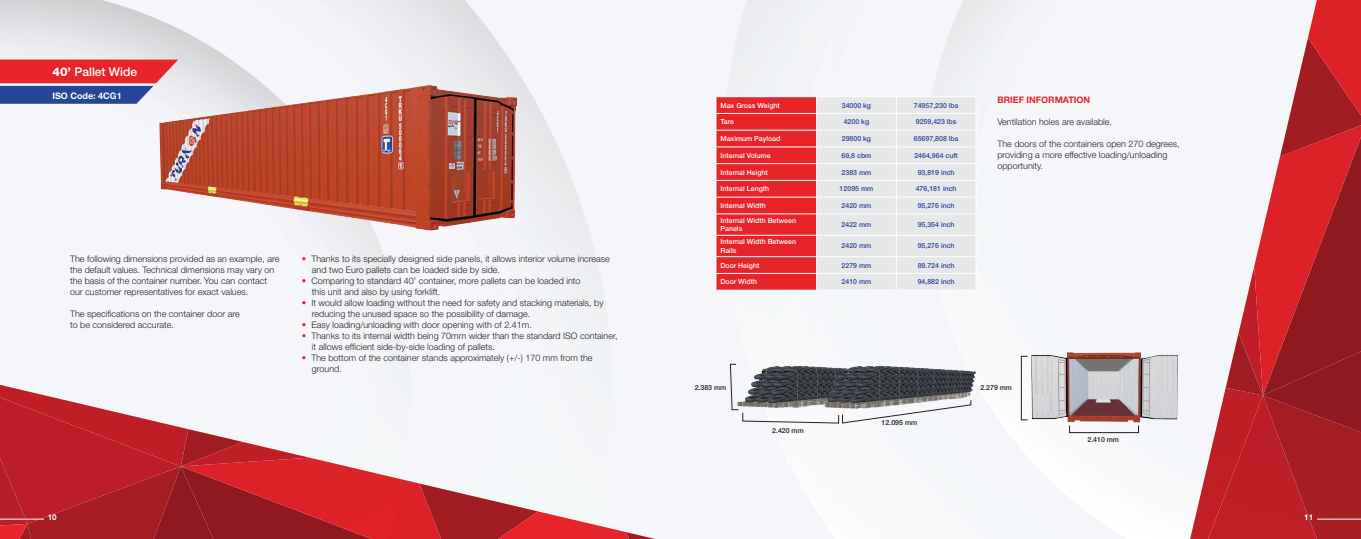
<style>
.page{position:relative;width:1361px;height:539px;background:#fff}
.page>*{position:absolute;margin:0;border:0;box-sizing:border-box;transform-origin:0 0}
.t1{font:500 12px "Helvetica Neue LT Std";color:#fff}
.t2{font:300 9px/11px "Helvetica Neue LT Std";color:#231f20}
.t3{font:700 9px "Helvetica Neue LT Std";color:#e62429}
.t4{font:700 9px "Helvetica Neue LT Std";color:#fff}
.t5{font:700 8px "Helvetica Neue LT Std";color:#fff}
.t6{font:500 7px "Helvetica Neue LT Std";color:#254595}
.t7{font:500 7px/8.4px "Helvetica Neue LT Std";color:#fff}
.t8{font:500 7px "Helvetica Neue LT Std";color:#231f20}
.s1{font-weight:800}
.s2{font-family:"Helvetica";color:#e62429}
</style>
<div class="page">
<svg style="left:0;top:381px;width:675px;height:158px"></svg>
<svg style="left:1177px;top:0;width:184px;height:539px"></svg>
<img style="left:136px;top:49px;width:405px;height:216px">
<div style="left:817px;top:97px;width:159px;height:193px;background:#e6e7e9"></div>
<hr style="left:816px;top:113px;width:80px;height:1px;background:#fff">
<hr style="left:896px;top:113px;width:80px;height:1px;background:#fff">
<hr style="left:816px;top:130px;width:80px;height:1px;background:#fff">
<hr style="left:896px;top:130px;width:80px;height:1px;background:#fff">
<hr style="left:816px;top:147px;width:80px;height:1px;background:#fff">
<hr style="left:896px;top:147px;width:80px;height:1px;background:#fff">
<hr style="left:816px;top:163px;width:80px;height:1px;background:#fff">
<hr style="left:896px;top:163px;width:80px;height:1px;background:#fff">
<hr style="left:816px;top:180px;width:80px;height:1px;background:#fff">
<hr style="left:896px;top:180px;width:80px;height:1px;background:#fff">
<hr style="left:816px;top:197px;width:80px;height:1px;background:#fff">
<hr style="left:896px;top:197px;width:80px;height:1px;background:#fff">
<hr style="left:816px;top:213px;width:80px;height:1px;background:#fff">
<hr style="left:896px;top:213px;width:80px;height:1px;background:#fff">
<hr style="left:816px;top:235px;width:80px;height:1px;background:#fff">
<hr style="left:896px;top:235px;width:80px;height:1px;background:#fff">
<hr style="left:816px;top:256px;width:80px;height:1px;background:#fff">
<hr style="left:896px;top:256px;width:80px;height:1px;background:#fff">
<hr style="left:816px;top:273px;width:80px;height:1px;background:#fff">
<svg style="left:716px;top:97px;width:101px;height:193px;background:#e73237"></svg>
<hr style="left:896px;top:273px;width:80px;height:1px;background:#fff">
<svg style="left:896px;top:97px;width:1px;height:193px"></svg>
<img style="left:960px;top:337px;width:255px;height:127px">
<div style="left:1021px;top:356px;width:7px;height:64px;border:1px solid #231f20"></div>
<div style="left:1069px;top:425px;width:70px;height:8px;border:1px solid #231f20"></div>
<hr style="left:1317px;top:518px;width:44px;height:1px;background:#fff">
<hr style="left:0;top:518px;width:44px;height:1px;background:#fff">
<svg style="left:0;top:60px;width:178px;height:44px;background:#a7516f"></svg>
<div style="left:727px;top:309px;width:255px;height:145px;background:#f5f8fa"></div>
<svg style="left:729px;top:363px;width:243px;height:61px"></svg>
<h1 class="t1" style="left:52px;top:64px;width:86px"><span class="s1">40’</span> Pallet Wide</h1>
<p class="t4" style="left:52px;top:90px;width:71px">ISO Code: 4CG1</p>
<p class="t2" style="left:70px;top:253px;width:211px">The following dimensions provided as an example, are the default values. Technical dimensions may vary on the basis of the container number. You can contact our customer representatives for exact values.</p>
<p class="t2" style="left:70px;top:308px;width:171px">The specifications on the container door are to be considered accurate.</p>
<p class="t2" style="left:312px;top:253px;width:299px;text-indent:-10px"><span class="s2">•</span> Thanks to its specially designed side panels, it allows interior volume increase and two Euro pallets can be loaded side by side.</p>
<p class="t2" style="left:312px;top:275px;width:270px;text-indent:-10px"><span class="s2">•</span> Comparing to standard 40’ container, more pallets can be loaded into this unit and also by using forklift.</p>
<p class="t2" style="left:312px;top:297px;width:293px;text-indent:-10px"><span class="s2">•</span> It would allow loading without the need for safety and stacking materials, by reducing the unused space so the possibility of damage.</p>
<p class="t2" style="left:302px;top:319px;width:231px"><span class="s2">•</span> Easy loading/unloading with door opening with of 2.41m.</p>
<p class="t2" style="left:312px;top:330px;width:307px;text-indent:-10px"><span class="s2">•</span> Thanks to its internal width being 70mm wider than the standard ISO container, it allows efficient side-by-side loading of pallets.</p>
<p class="t2" style="left:312px;top:352px;width:282px;text-indent:-10px"><span class="s2">•</span> The bottom of the container stands approximately (+/-) 170 mm from the ground.</p>
<p class="t7" style="left:720px;top:101px;width:61px">Max Gross Weight</p>
<p class="t6" style="left:842px;top:101px;width:31px">34000 kg</p>
<p class="t6" style="left:914px;top:101px;width:46px">74957,230 lbs</p>
<p class="t7" style="left:720px;top:117px;width:15px">Tare</p>
<p class="t6" style="left:844px;top:118px;width:27px">4200 kg</p>
<p class="t6" style="left:916px;top:118px;width:42px">9259,423 lbs</p>
<p class="t7" style="left:720px;top:134px;width:61px">Maximum Payload</p>
<p class="t6" style="left:842px;top:134px;width:31px">29800 kg</p>
<p class="t6" style="left:914px;top:134px;width:46px">65697,808 lbs</p>
<p class="t7" style="left:720px;top:151px;width:52px">Internal Volume</p>
<p class="t6" style="left:841px;top:151px;width:31px">69,8 cbm</p>
<p class="t6" style="left:914px;top:151px;width:45px">2464,964 cuft</p>
<p class="t7" style="left:720px;top:168px;width:49px">Internal Height</p>
<p class="t6" style="left:841px;top:168px;width:31px">2383 mm</p>
<p class="t6" style="left:917px;top:168px;width:38px">93,819 inch</p>
<p class="t7" style="left:720px;top:184px;width:50px">Internal Length</p>
<p class="t6" style="left:839px;top:184px;width:35px">12095 mm</p>
<p class="t6" style="left:916px;top:184px;width:42px">476,181 inch</p>
<p class="t7" style="left:720px;top:201px;width:47px">Internal Width</p>
<p class="t6" style="left:841px;top:201px;width:31px">2420 mm</p>
<p class="t6" style="left:917px;top:201px;width:38px">95,276 inch</p>
<p class="t7" style="left:720px;top:216px;width:77px">Internal Width Between<br>Panels</p>
<p class="t6" style="left:841px;top:220px;width:31px">2422 mm</p>
<p class="t6" style="left:917px;top:220px;width:38px">95,354 inch</p>
<p class="t7" style="left:720px;top:237px;width:77px">Internal Width Between<br>Rails</p>
<p class="t6" style="left:841px;top:242px;width:31px">2420 mm</p>
<p class="t6" style="left:917px;top:242px;width:38px">95,276 inch</p>
<p class="t7" style="left:720px;top:261px;width:40px">Door Height</p>
<p class="t6" style="left:841px;top:261px;width:31px">2279 mm</p>
<p class="t6" style="left:917px;top:261px;width:38px">89.724 inch</p>
<p class="t7" style="left:720px;top:277px;width:38px">Door Width</p>
<p class="t6" style="left:841px;top:277px;width:31px">2410 mm</p>
<p class="t6" style="left:917px;top:277px;width:38px">94,882 inch</p>
<p class="t3" style="left:997px;top:94px;width:94px">BRIEF INFORMATION</p>
<p class="t2" style="left:997px;top:116px;width:116px">Ventilation holes are available.</p>
<p class="t2" style="left:997px;top:138px;width:184px">The doors of the containers open 270 degrees, providing a more effective loading/unloading opportunity.</p>
<p class="t8" style="left:694px;top:383px;width:33px">2.383 mm</p>
<p class="t8" style="left:772px;top:426px;width:33px">2.420 mm</p>
<p class="t8" style="left:881px;top:418px;width:37px">12.095 mm</p>
<p class="t8" style="left:980px;top:383px;width:33px">2.279 mm</p>
<p class="t8" style="left:1087px;top:435px;width:33px">2.410 mm</p>
<p class="t5" style="left:48px;top:512px;width:10px">10</p>
<p class="t5" style="left:1304px;top:512px;width:10px">11</p>
</div>
